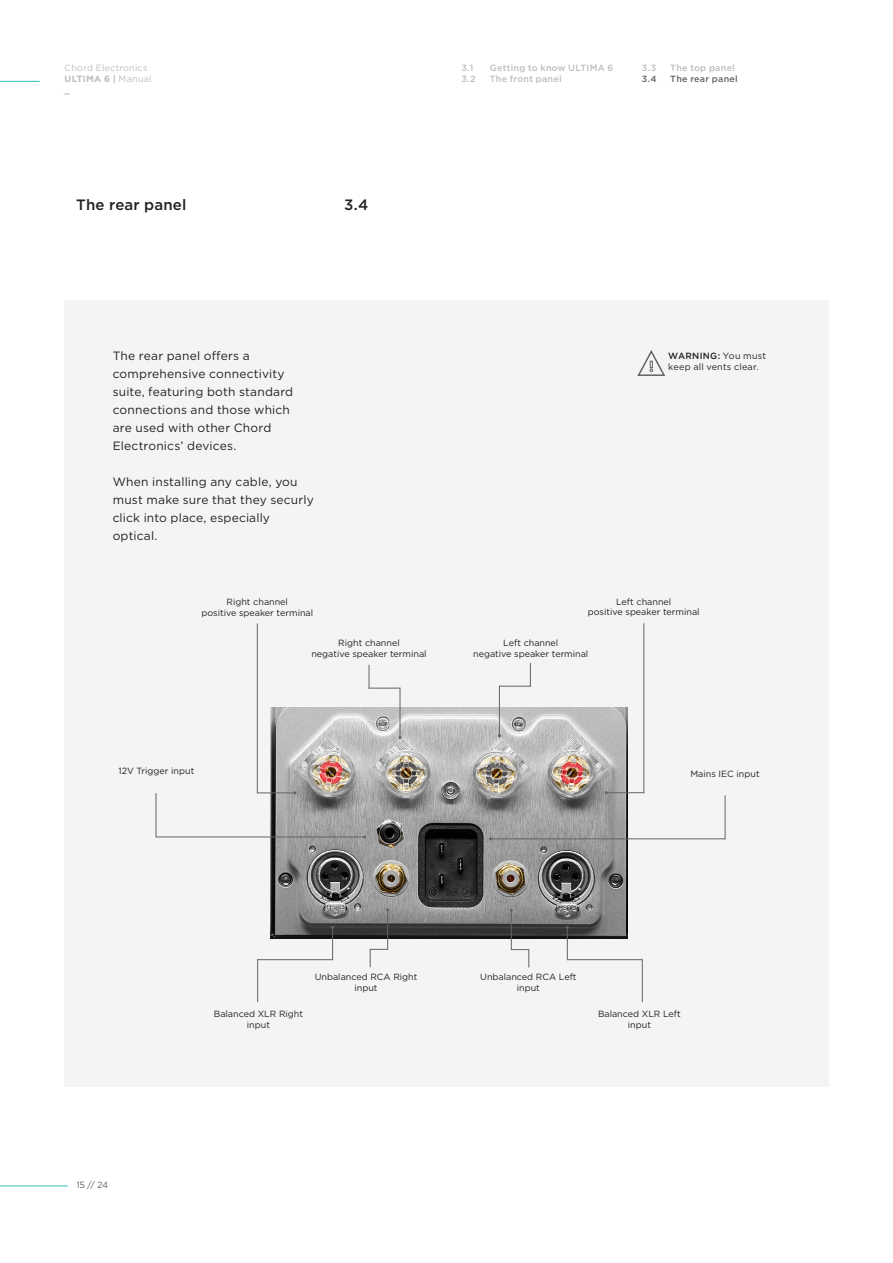
<style>
.page{position:relative;width:893px;height:1263px;background:#fff}
.page>*{position:absolute;margin:0;border:0;box-sizing:border-box;transform-origin:0 0}
._6_pt_Small_Text{font:500 15px "Gotham";letter-spacing:.01em;color:#231f20}
._7pt_Small_Text{font:12px/18px "Gotham";letter-spacing:.015em;color:#231f20}
._7pt_Small_Text-2{font:9px "Gotham";color:#231f20}
.TOP_OF_PAGE_INDEX{font:500 9px "Gotham";letter-spacing:.025em;color:#bcbdc0}
._7pt_Small_Text-3{font:9px/10.8px "Gotham";letter-spacing:.025em;color:#231f20}
._6_pt_Small_Text-2{font:9px "Gotham";letter-spacing:.025em;color:#bcbdc0}
._6_pt_Small_Text-3{font:700 9px "Gotham";letter-spacing:.025em;color:#bcbdc0}
.TOP_OF_PAGE_INDEX-2{font:500 9px "Gotham";letter-spacing:.025em;color:#636366}
._6_pt_Small_Text-4{font:9px "Gotham";color:#636366}
.s1{font-weight:400}
.s2{font-weight:500}
</style>
<div class="page">
<hr style="left:0;top:81px;width:40px;height:1px;background:#2abdb8">
<div style="left:64px;top:300px;width:765px;height:787px;background:#f4f4f3"></div>
<hr style="left:0;top:1185px;width:68px;height:1px;background:#2abdb8">
<img style="left:270px;top:707px;width:358px;height:232px">
<hr style="left:257px;top:623px;width:1px;height:170px;background:#636366">
<svg style="left:369px;top:665px;width:1px;height:23px"></svg>
<hr style="left:400px;top:688px;width:1px;height:50px;background:#636366">
<svg style="left:530px;top:663px;width:1px;height:23px"></svg>
<hr style="left:499px;top:686px;width:1px;height:50px;background:#636366">
<hr style="left:499px;top:686px;width:32px;height:1px;background:#636366">
<hr style="left:257px;top:792px;width:36px;height:1px;background:#636366">
<hr style="left:643px;top:623px;width:1px;height:170px;background:#636366">
<hr style="left:608px;top:792px;width:36px;height:1px;background:#636366">
<hr style="left:156px;top:836px;width:209px;height:1px;background:#636366">
<hr style="left:156px;top:793px;width:1px;height:44px;background:#636366">
<hr style="left:492px;top:838px;width:233px;height:1px;background:#636366">
<hr style="left:725px;top:795px;width:1px;height:44px;background:#636366">
<hr style="left:257px;top:959px;width:76px;height:1px;background:#636366">
<hr style="left:332px;top:928px;width:1px;height:32px;background:#636366">
<hr style="left:257px;top:959px;width:1px;height:43px;background:#636366">
<hr style="left:567px;top:959px;width:76px;height:1px;background:#636366">
<hr style="left:567px;top:928px;width:1px;height:32px;background:#636366">
<hr style="left:642px;top:959px;width:1px;height:43px;background:#636366">
<hr style="left:387px;top:910px;width:1px;height:40px;background:#636366">
<svg style="left:370px;top:949px;width:17px;height:18px"></svg>
<hr style="left:511px;top:910px;width:1px;height:40px;background:#636366">
<svg style="left:511px;top:949px;width:18px;height:18px"></svg>
<svg style="left:637px;top:350px;width:29px;height:26px"></svg>
<hr style="left:369px;top:688px;width:31px;height:1px;background:#636366">
<p class="_6_pt_Small_Text-2" style="left:65px;top:62px;width:84px">Chord Electronics</p>
<p class="_6_pt_Small_Text-3" style="left:65px;top:73px;width:88px">ULTIMA 6 | <span class="s1">Manual</span></p>
<p class="_6_pt_Small_Text-3" style="left:65px;top:83px;width:7px">_</p>
<p class="_6_pt_Small_Text" style="left:76px;top:194px;width:112px">The rear panel</p>
<p class="_6_pt_Small_Text" style="left:344px;top:194px;width:26px">3.4</p>
<p class="TOP_OF_PAGE_INDEX" style="left:461px;top:62px;width:14px">3.1</p>
<p class="TOP_OF_PAGE_INDEX" style="left:490px;top:62px;width:125px">Getting to know ULTIMA 6</p>
<p class="TOP_OF_PAGE_INDEX" style="left:461px;top:73px;width:16px">3.2</p>
<p class="TOP_OF_PAGE_INDEX" style="left:490px;top:73px;width:73px">The front panel</p>
<p class="TOP_OF_PAGE_INDEX" style="left:642px;top:62px;width:16px">3.3</p>
<p class="TOP_OF_PAGE_INDEX" style="left:670px;top:62px;width:66px">The top panel</p>
<p class="TOP_OF_PAGE_INDEX-2" style="left:642px;top:73px;width:16px">3.4</p>
<p class="TOP_OF_PAGE_INDEX-2" style="left:670px;top:73px;width:69px">The rear panel</p>
<p class="_7pt_Small_Text" style="left:113px;top:347px;width:182px">The rear panel offers a comprehensive connectivity suite, featuring both standard connections and those which are used with other Chord<br>Electronics’ devices.</p>
<p class="_7pt_Small_Text" style="left:113px;top:473px;width:203px">When installing any cable, you must make sure that they securly click into place, especially optical.</p>
<p class="_7pt_Small_Text-3" style="left:668px;top:350px;width:99px"><span class="s2">WARNING:</span> You must keep all vents clear.</p>
<p class="_7pt_Small_Text-2" style="left:227px;top:596px;width:63px">Right channel</p>
<p class="_7pt_Small_Text-2" style="left:201px;top:607px;width:113px">positive speaker terminal</p>
<p class="_7pt_Small_Text-2" style="left:616px;top:596px;width:57px">Left channel</p>
<p class="_7pt_Small_Text-2" style="left:588px;top:606px;width:113px">positive speaker terminal</p>
<p class="_7pt_Small_Text-2" style="left:338px;top:637px;width:63px">Right channel</p>
<p class="_7pt_Small_Text-2" style="left:311px;top:648px;width:117px">negative speaker terminal</p>
<p class="_7pt_Small_Text-2" style="left:503px;top:637px;width:57px">Left channel</p>
<p class="_7pt_Small_Text-2" style="left:473px;top:648px;width:117px">negative speaker terminal</p>
<p class="_7pt_Small_Text-2" style="left:118px;top:765px;width:77px">12V Trigger input</p>
<p class="_7pt_Small_Text-2" style="left:690px;top:768px;width:71px">Mains IEC input</p>
<p class="_6_pt_Small_Text-4" style="left:76px;top:1179px;width:33px">15 // 24</p>
<p class="_7pt_Small_Text-2" style="left:214px;top:1008px;width:91px">Balanced XLR Right</p>
<p class="_7pt_Small_Text-2" style="left:247px;top:1019px;width:25px">input</p>
<p class="_7pt_Small_Text-2" style="left:315px;top:971px;width:104px">Unbalanced RCA Right</p>
<p class="_7pt_Small_Text-2" style="left:355px;top:982px;width:25px">input</p>
<p class="_7pt_Small_Text-2" style="left:480px;top:971px;width:98px">Unbalanced RCA Left</p>
<p class="_7pt_Small_Text-2" style="left:517px;top:982px;width:25px">input</p>
<p class="_7pt_Small_Text-2" style="left:598px;top:1008px;width:84px">Balanced XLR Left</p>
<p class="_7pt_Small_Text-2" style="left:628px;top:1019px;width:25px">input</p>
</div>
